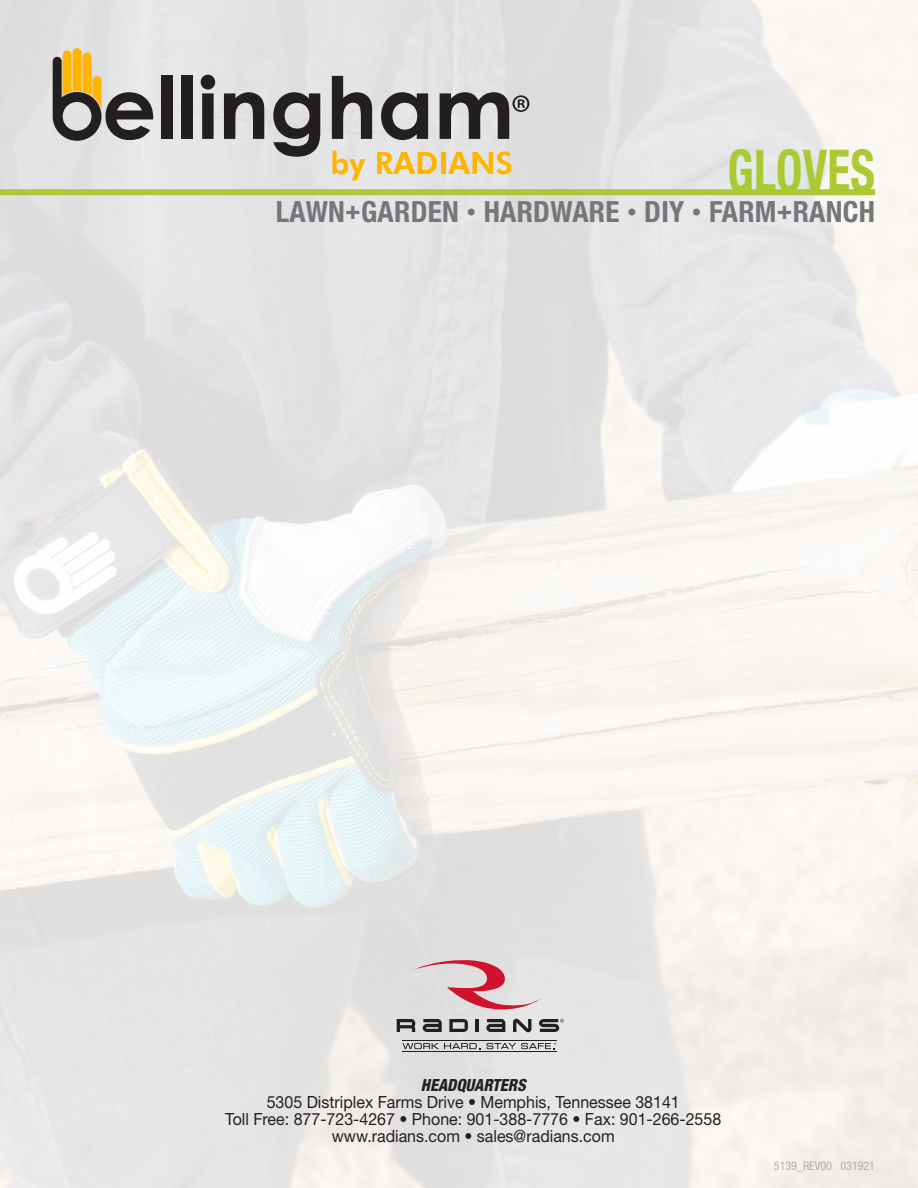
<style>
.page{position:relative;width:918px;height:1188px;background:#fff}
.page>*{position:absolute;margin:0;border:0;box-sizing:border-box;transform-origin:0 0}
.t1{font:700 condensed 57.75px "Helvetica Neue LT Std";letter-spacing:.005em;color:#aac932;scale:.82 1}
.t2{font:700 condensed 29.25px "Helvetica Neue LT Std";letter-spacing:.01em;color:#757679}
.t3{font:16.8px "Helvetica Neue LT Std";color:#231f20;scale:.95 1}
.t4{font:italic 800 condensed 16.8px "Helvetica Neue LT Std";color:#231f20;scale:.95 1}
.t5{font:condensed 12px "Helvetica Neue LT Std";color:#aeafb3}
.s1{font-size:25.95px}
.s2{font-size:19.5px}
</style>
<div class="page">
<img style="left:0;top:0;width:918px;height:1188px">
<svg style="left:53px;top:48px;width:100px;height:93px;background:#a99d84"></svg>
<div style="left:161px;top:76px;width:12px;height:63px;background:#231f20"></div>
<div style="left:182px;top:76px;width:11px;height:63px;background:#231f20"></div>
<svg style="left:201px;top:75px;width:14px;height:64px"></svg>
<svg style="left:224px;top:92px;width:40px;height:47px;background:#696667"></svg>
<svg style="left:273px;top:92px;width:47px;height:65px;background:#6b6869"></svg>
<svg style="left:332px;top:76px;width:40px;height:63px;background:#797778"></svg>
<svg style="left:381px;top:92px;width:47px;height:48px;background:#6a6869"></svg>
<svg style="left:440px;top:92px;width:89px;height:47px;background:#858384"></svg>
<svg style="left:332px;top:151px;width:33px;height:30px"></svg>
<svg style="left:377px;top:152px;width:60px;height:22px"></svg>
<div style="left:441px;top:152px;width:5px;height:22px;background:#ffb500"></div>
<svg style="left:448px;top:151px;width:64px;height:23px"></svg>
<div style="left:0;top:189px;width:875px;height:6px;background:#aac932"></div>
<svg style="left:413px;top:960px;width:129px;height:50px;background:#ddb8bd"></svg>
<svg style="left:397px;top:1019px;width:18px;height:13px"></svg>
<svg style="left:423px;top:1019px;width:19px;height:13px"></svg>
<svg style="left:449px;top:1019px;width:19px;height:13px"></svg>
<svg style="left:476px;top:1019px;width:3px;height:13px"></svg>
<svg style="left:486px;top:1019px;width:19px;height:13px"></svg>
<svg style="left:513px;top:1019px;width:18px;height:13px"></svg>
<svg style="left:539px;top:1019px;width:25px;height:13px"></svg>
<svg style="left:402px;top:1043px;width:78px;height:6px"></svg>
<svg style="left:487px;top:1043px;width:69px;height:6px"></svg>
<hr style="left:402px;top:1040px;width:154px;height:1px;background:#231f20">
<hr style="left:402px;top:1052px;width:154px;height:1px;background:#231f20">
<p class="t1" style="left:728px;top:136px;width:181px">GLOVES</p>
<p class="t2" style="left:276px;top:194px;width:601px">LAWN<span class="s1">+</span>GARDEN <span class="s2">•</span> HARDWARE <span class="s2">•</span> DIY <span class="s2">•</span> FARM<span class="s1">+</span>RANCH</p>
<p class="t4" style="left:421px;top:1075px;width:112px">HEADQUARTERS</p>
<p class="t3" style="left:267px;top:1092px;width:436px">5305 Distriplex Farms Drive • Memphis, Tennessee 38141</p>
<p class="t3" style="left:225px;top:1109px;width:524px">Toll Free: 877-723-4267 • Phone: 901-388-7776 • Fax: 901-266-2558</p>
<p class="t3" style="left:332px;top:1126px;width:299px">www.radians.com • sales@radians.com</p>
<p class="t5" style="left:774px;top:1159px;width:103px">5139_REV00 031921</p>
</div>
